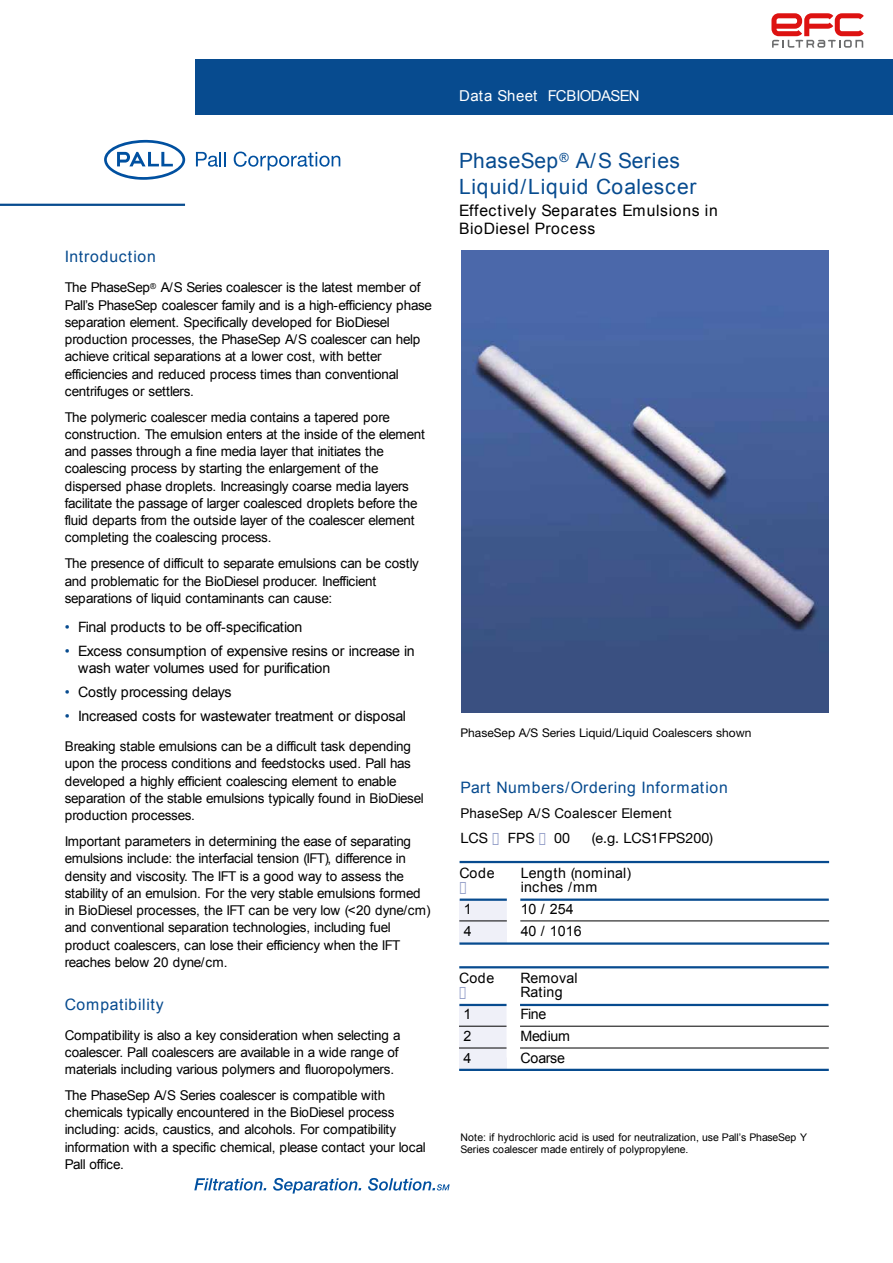
<style>
.page{position:relative;width:893px;height:1263px;background:#fff}
.page>*{position:absolute;margin:0;border:0;box-sizing:border-box;transform-origin:0 0}
.t1{font:21px/25.5px "Arial";letter-spacing:.035em;color:#074b8f}
.t2{font:15.75px "Arial";letter-spacing:.04em;color:#074b8f}
.t3{font:15.75px/17.2px "Arial";letter-spacing:.035em;color:#000}
.t4{font:15px "Arial";letter-spacing:-.02em;color:#fff}
.t5{font:14.25px/17.2px "Arial";letter-spacing:-.02em;color:#000}
.t6{font:14.25px/14.2px "Arial";letter-spacing:.02em;color:#000}
.t7{font:14.25px "Helvetica Neue";color:#000}
.t8{font:13.5px/17.2px "Arial";letter-spacing:-.02em;color:#000}
.t9{font:13.5px "Arial";color:#000}
.t10{font:12px "Helvetica Neue";color:#000}
.t11{font:10.5px/12px "Arial";color:#000}
.s1{color:#074b8f}
</style>
<div class="page">
<svg style="left:771px;top:13px;width:93px;height:35px"></svg>
<svg style="left:196px;top:152px;width:30px;height:15px"></svg>
<svg style="left:234px;top:152px;width:106px;height:18px"></svg>
<svg style="left:104px;top:140px;width:81px;height:40px"></svg>
<svg style="left:194px;top:1178px;width:72px;height:12px"></svg>
<svg style="left:273px;top:1178px;width:88px;height:15px"></svg>
<svg style="left:368px;top:1178px;width:82px;height:12px"></svg>
<div style="left:196px;top:60px;width:697px;height:55px;background:#074b8f"></div>
<hr style="left:0;top:204px;width:185px;height:2px;background:#074b8f">
<img style="left:461px;top:250px;width:368px;height:462px">
<div style="left:459px;top:899px;width:48px;height:44px;background:#eff0f8"></div>
<hr style="left:459px;top:921px;width:370px;height:1px;background:#000">
<hr style="left:460px;top:898px;width:369px;height:3px;background:#074b8f">
<hr style="left:460px;top:861px;width:369px;height:2px;background:#074b8f">
<hr style="left:459px;top:942px;width:370px;height:3px;background:#074b8f">
<div style="left:507px;top:895px;width:13px;height:33px;background:#fff"></div>
<div style="left:459px;top:1005px;width:47px;height:64px;background:#eff0f8"></div>
<hr style="left:459px;top:1026px;width:370px;height:1px;background:#000">
<hr style="left:459px;top:1048px;width:370px;height:1px;background:#000">
<hr style="left:459px;top:1004px;width:369px;height:2px;background:#074b8f">
<hr style="left:459px;top:966px;width:370px;height:2px;background:#074b8f">
<hr style="left:459px;top:1069px;width:370px;height:2px;background:#074b8f">
<div style="left:507px;top:1000px;width:13px;height:57px;background:#fff"></div>
<p class="t2" style="left:65px;top:247px;width:92px">Introduction</p>
<p class="t8" style="left:65px;top:279px;width:369px">The PhaseSep<sup>®</sup> A/S Series coalescer is the latest member of Pall’s PhaseSep coalescer family and is a high-efficiency phase separation element. Specifically developed for BioDiesel production processes, the PhaseSep A/S coalescer can help achieve critical separations at a lower cost, with better efficiencies and reduced process times than conventional centrifuges or settlers.</p>
<p class="t8" style="left:65px;top:408px;width:362px">The polymeric coalescer media contains a tapered pore construction. The emulsion enters at the inside of the element and passes through a fine media layer that initiates the coalescing process by starting the enlargement of the dispersed phase droplets. Increasingly coarse media layers facilitate the passage of larger coalesced droplets before the fluid departs from the outside layer of the coalescer element completing the coalescing process.</p>
<p class="t8" style="left:65px;top:555px;width:356px">The presence of difficult to separate emulsions can be costly and problematic for the BioDiesel producer. Inefficient separations of liquid contaminants can cause:</p>
<p class="t5" style="left:65px;top:618px;width:239px"><span class="s1">•</span> Final products to be off-specification</p>
<p class="t5" style="left:78px;top:642px;width:338px;text-indent:-13px"><span class="s1">•</span> Excess consumption of expensive resins or increase in wash water volumes used for purification</p>
<p class="t5" style="left:65px;top:684px;width:168px"><span class="s1">•</span> Costly processing delays</p>
<p class="t5" style="left:65px;top:708px;width:343px"><span class="s1">•</span> Increased costs for wastewater treatment or disposal</p>
<p class="t8" style="left:65px;top:738px;width:360px">Breaking stable emulsions can be a difficult task depending upon the process conditions and feedstocks used. Pall has developed a highly efficient coalescing element to enable separation of the stable emulsions typically found in BioDiesel production processes.</p>
<p class="t8" style="left:65px;top:833px;width:367px">Important parameters in determining the ease of separating emulsions include: the interfacial tension (IFT), difference in density and viscosity. The IFT is a good way to assess the stability of an emulsion. For the very stable emulsions formed in BioDiesel processes, the IFT can be very low (&lt;20 dyne/cm) and conventional separation technologies, including fuel product coalescers, can lose their efficiency when the IFT reaches below 20 dyne/cm.</p>
<p class="t2" style="left:65px;top:994px;width:101px">Compatibility</p>
<p class="t8" style="left:65px;top:1026px;width:337px">Compatibility is also a key consideration when selecting a coalescer. Pall coalescers are available in a wide range of materials including various polymers and fluoropolymers.</p>
<p class="t8" style="left:65px;top:1086px;width:362px">The PhaseSep A/S Series coalescer is compatible with chemicals typically encountered in the BioDiesel process including: acids, caustics, and alcohols. For compatibility information with a specific chemical, please contact your local Pall office.</p>
<p class="t4" style="left:459px;top:86px;width:182px">Data Sheet FCBIODASEN</p>
<h1 class="t1" style="left:459px;top:148px;width:239px">PhaseSep<sup>®</sup> A/S Series<br>Liquid/Liquid Coalescer</h1>
<p class="t3" style="left:459px;top:202px;width:260px">Effectively Separates Emulsions in<br>BioDiesel Process</p>
<p class="t10" style="left:460px;top:726px;width:292px">PhaseSep A/S Series Liquid/Liquid Coalescers shown</p>
<p class="t2" style="left:460px;top:777px;width:269px">Part Numbers/Ordering Information</p>
<p class="t9" style="left:460px;top:805px;width:212px">PhaseSep A/S Coalescer Element</p>
<p class="t7" style="left:460px;top:829px;width:29px">LCS</p>
<p class="t7" style="left:508px;top:829px;width:28px">FPS</p>
<p class="t7" style="left:554px;top:829px;width:17px">00</p>
<p class="t7" style="left:592px;top:829px;width:123px">(e.g. LCS1FPS200)</p>
<p class="t5" style="left:459px;top:864px;width:37px">Code</p>
<p class="t6" style="left:521px;top:866px;width:112px">Length (nominal) inches /mm</p>
<p class="t5" style="left:464px;top:900px;width:9px">1</p>
<p class="t5" style="left:521px;top:900px;width:55px">10 / 254</p>
<p class="t5" style="left:464px;top:922px;width:9px">4</p>
<p class="t5" style="left:521px;top:922px;width:62px">40 / 1016</p>
<p class="t5" style="left:459px;top:969px;width:37px">Code</p>
<p class="t6" style="left:520px;top:971px;width:59px">Removal<br>Rating</p>
<p class="t5" style="left:463px;top:1005px;width:9px">1</p>
<p class="t5" style="left:520px;top:1005px;width:27px">Fine</p>
<p class="t5" style="left:463px;top:1027px;width:9px">2</p>
<p class="t5" style="left:520px;top:1027px;width:51px">Medium</p>
<p class="t5" style="left:463px;top:1049px;width:9px">4</p>
<p class="t5" style="left:520px;top:1049px;width:46px">Coarse</p>
<p class="t11" style="left:460px;top:1132px;width:348px">Note: if hydrochloric acid is used for neutralization, use Pall’s PhaseSep Y<br>Series coalescer made entirely of polypropylene.</p>
</div>
